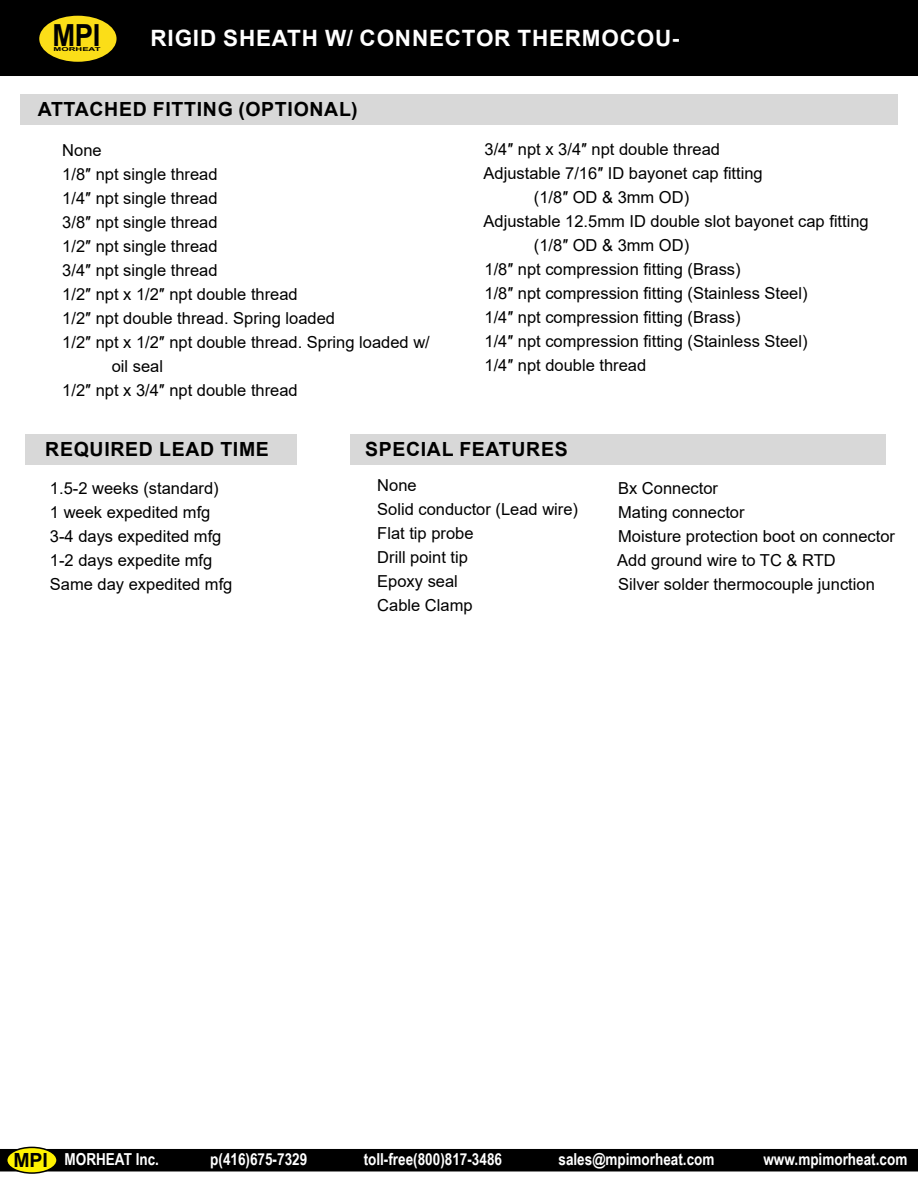
<style>
.page{position:relative;width:918px;height:1188px;background:#fff}
.page>*{position:absolute;margin:0;border:0;box-sizing:border-box;transform-origin:0 0}
.t1{font:700 30.45px "Arial";color:#000;scale:.9 1}
.t2{font:700 22.5px "Arial";letter-spacing:.035em;color:#fff}
.t3{font:700 19.5px "Arial";letter-spacing:.035em;color:#000}
.t4{font:16.5px/24px "Arial";color:#000}
.t5{font:700 16.5px "Arial Narrow";color:#fff}
.t6{font:700 5.4px "Arial";color:#000;scale:1.74 1}
.s1{font-family:"Arial";font-size:19.5px;color:#000}
</style>
<div class="page">
<div style="left:0;top:0;width:918px;height:76px;background:#000"></div>
<div style="left:39px;top:16px;width:78px;height:46px;background:#fbde18;border-radius:50%"></div>
<div style="left:20px;top:94px;width:878px;height:30px;background:#d8d8d8"></div>
<div style="left:350px;top:434px;width:536px;height:31px;background:#d8d8d8"></div>
<div style="left:26px;top:434px;width:271px;height:31px;background:#d8d8d8"></div>
<div style="left:0;top:1149px;width:918px;height:22px;background:#000"></div>
<div style="left:7px;top:1147px;width:50px;height:26px;background:#fff200;border-radius:50%"></div>
<div style="left:6px;top:1147px;width:52px;height:27px;border:2px solid #000;border-radius:50%"></div>
<h1 class="t1" style="left:53px;top:14px;width:55px">MPI</h1>
<h2 class="t2" style="left:151px;top:22px;width:530px">RIGID SHEATH W/ CONNECTOR THERMOCOU-</h2>
<p class="t6" style="left:54px;top:46px;width:28px">MORHEAT</p>
<p class="t3" style="left:38px;top:95px;width:322px">ATTACHED FITTING (OPTIONAL)</p>
<p class="t4" style="left:62px;top:138px;width:41px">None</p>
<p class="t4" style="left:62px;top:162px;width:157px">1/8″ npt single thread</p>
<p class="t4" style="left:62px;top:186px;width:157px">1/4″ npt single thread</p>
<p class="t4" style="left:62px;top:210px;width:157px">3/8″ npt single thread</p>
<p class="t4" style="left:62px;top:234px;width:157px">1/2″ npt single thread</p>
<p class="t4" style="left:62px;top:258px;width:157px">3/4″ npt single thread</p>
<p class="t4" style="left:62px;top:282px;width:237px">1/2″ npt x 1/2″ npt double thread</p>
<p class="t4" style="left:62px;top:306px;width:274px">1/2″ npt double thread. Spring loaded</p>
<p class="t4" style="left:62px;top:330px;width:369px">1/2″ npt x 1/2″ npt double thread. Spring loaded w/</p>
<p class="t4" style="left:112px;top:354px;width:53px">oil seal</p>
<p class="t4" style="left:62px;top:378px;width:237px">1/2″ npt x 3/4″ npt double thread</p>
<p class="t4" style="left:485px;top:137px;width:237px">3/4″ npt x 3/4″ npt double thread</p>
<p class="t4" style="left:484px;top:161px;width:281px">Adjustable 7/16″ ID bayonet cap fitting</p>
<p class="t4" style="left:534px;top:185px;width:157px">(1/8″ OD &amp; 3mm OD)</p>
<p class="t4" style="left:484px;top:209px;width:387px">Adjustable 12.5mm ID double slot bayonet cap fitting</p>
<p class="t4" style="left:534px;top:233px;width:157px">(1/8″ OD &amp; 3mm OD)</p>
<p class="t4" style="left:485px;top:257px;width:258px">1/8″ npt compression fitting (Brass)</p>
<p class="t4" style="left:485px;top:281px;width:325px">1/8″ npt compression fitting (Stainless Steel)</p>
<p class="t4" style="left:485px;top:305px;width:258px">1/4″ npt compression fitting (Brass)</p>
<p class="t4" style="left:485px;top:329px;width:325px">1/4″ npt compression fitting (Stainless Steel)</p>
<p class="t4" style="left:485px;top:353px;width:163px">1/4″ npt double thread</p>
<p class="t3" style="left:45px;top:436px;width:225px">REQUIRED LEAD TIME</p>
<p class="t3" style="left:365px;top:436px;width:204px">SPECIAL FEATURES</p>
<p class="t4" style="left:377px;top:473px;width:202px">None<br>Solid conductor (Lead wire)<br>Flat tip probe<br>Drill point tip<br>Epoxy seal<br>Cable Clamp</p>
<p class="t4" style="left:50px;top:476px;width:184px">1.5-2 weeks (standard)<br>1 week expedited mfg<br>3-4 days expedited mfg<br>1-2 days expedite mfg<br>Same day expedited mfg</p>
<p class="t4" style="left:617px;top:476px;width:279px">Bx Connector<br>Mating connector<br>Moisture protection boot on connector<br>Add ground wire to TC &amp; RTD<br>Silver solder thermocouple junction</p>
<p class="t5" style="left:13px;top:1147px;width:147px"><span class="s1">MPI</span> MORHEAT Inc.</p>
<p class="t5" style="left:210px;top:1147px;width:99px">p(416)675-7329</p>
<p class="t5" style="left:364px;top:1147px;width:140px">toll-free(800)817-3486</p>
<p class="t5" style="left:558px;top:1147px;width:158px">sales@mpimorheat.com</p>
<p class="t5" style="left:763px;top:1147px;width:145px">www.mpimorheat.com</p>
</div>
